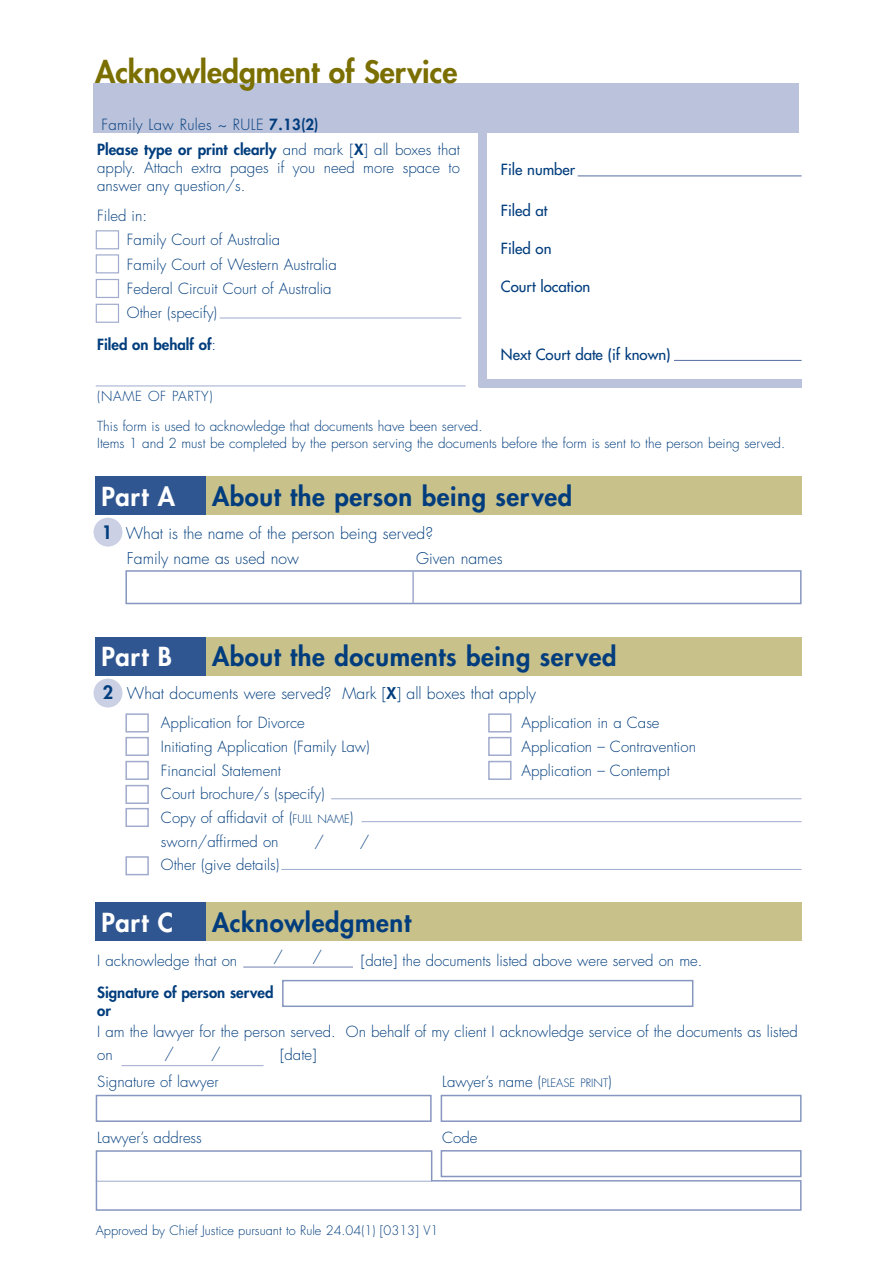
<style>
.page{position:relative;width:893px;height:1263px;background:#fff}
.page>*{position:absolute;margin:0;border:0;box-sizing:border-box;transform-origin:0 0}
.Title_of_form{font:800 30px "Futura";color:#7a6f00}
.Part1{font:800 25.5px "Futura";letter-spacing:.025em;color:#013d7d}
.t1{font:800 25.5px "Futura";letter-spacing:.025em;color:#fff}
.Indent{font:300 15.75px "Futura";color:#013d7d}
.Indent-2{font:300 15px/18px "Futura";color:#013d7d;text-align:justify}
.t2{font:15px "Futura";color:#013d7d}
.t3{font:800 15px "Futura";color:#013d7d}
.Indent-3{font:300 15px "Futura";letter-spacing:.025em;color:#013d7d}
.t4{font:300 13.5px "Futura";color:#013d7d}
.t5{font:300 13.5px "Futura";letter-spacing:.05em;color:#013d7d}
.t6{font:300 12.75px "Futura";color:#013d7d}
.s1{font-weight:800}
.s2{font-weight:300}
.s3{font-weight:800;font-size:18px}
.s4{font-style:inherit}
.s5{font-size:11.25px}
</style>
<div class="page">
<svg style="left:95px;top:1150px;width:707px;height:61px"></svg>
<div style="left:478px;top:127px;width:9px;height:260px;background:#bbc2db"></div>
<div style="left:96px;top:230px;width:23px;height:19px;background:#fff;border:1px solid #a0abcd"></div>
<div style="left:96px;top:254px;width:23px;height:19px;background:#fff;border:1px solid #a0abcd"></div>
<div style="left:96px;top:279px;width:23px;height:19px;background:#fff;border:1px solid #a0abcd"></div>
<div style="left:96px;top:304px;width:23px;height:19px;background:#fff;border:1px solid #a0abcd"></div>
<hr style="left:220px;top:318px;width:241px;height:1px;background:#a0abcd">
<div style="left:479px;top:379px;width:323px;height:8px;background:#bbc2db"></div>
<hr style="left:578px;top:175px;width:224px;height:1px;background:#5b72a6">
<hr style="left:674px;top:360px;width:128px;height:1px;background:#5b72a6">
<div style="left:94px;top:83px;width:705px;height:50px;background:#bbc2db"></div>
<div style="left:94px;top:518px;width:28px;height:29px;background:#cbd0e4;border-radius:50%"></div>
<div style="left:202px;top:476px;width:600px;height:38px;background:#c9c18a"></div>
<div style="left:96px;top:476px;width:110px;height:38px;background:#305691"></div>
<hr style="left:412px;top:572px;width:2px;height:31px;background:#a0abcd">
<div style="left:125px;top:570px;width:677px;height:34px;border:2px solid #8696bf"></div>
<div style="left:202px;top:902px;width:600px;height:39px;background:#c9c18a"></div>
<div style="left:96px;top:902px;width:110px;height:39px;background:#305691"></div>
<hr style="left:243px;top:966px;width:110px;height:2px;background:#a0abcd">
<div style="left:94px;top:679px;width:28px;height:28px;background:#cbd0e4;border-radius:50%"></div>
<div style="left:125px;top:713px;width:24px;height:19px;background:#fff;border:2px solid #a0abcd"></div>
<div style="left:125px;top:737px;width:24px;height:19px;background:#fff;border:2px solid #a0abcd"></div>
<div style="left:125px;top:761px;width:24px;height:19px;background:#fff;border:2px solid #a0abcd"></div>
<div style="left:125px;top:785px;width:24px;height:19px;background:#fff;border:2px solid #a0abcd"></div>
<div style="left:125px;top:808px;width:24px;height:19px;background:#fff;border:2px solid #a0abcd"></div>
<hr style="left:281px;top:869px;width:521px;height:1px;background:#a0abcd">
<hr style="left:331px;top:798px;width:471px;height:1px;background:#a0abcd">
<div style="left:202px;top:637px;width:600px;height:38px;background:#c9c18a"></div>
<div style="left:96px;top:637px;width:110px;height:38px;background:#305691"></div>
<hr style="left:122px;top:1065px;width:142px;height:1px;background:#a0abcd">
<div style="left:125px;top:856px;width:24px;height:19px;background:#fff;border:2px solid #a0abcd"></div>
<hr style="left:361px;top:821px;width:441px;height:1px;background:#a0abcd">
<hr style="left:96px;top:386px;width:370px;height:1px;background:#a0abcd">
<div style="left:282px;top:980px;width:411px;height:27px;border:2px solid #8696bf"></div>
<div style="left:96px;top:1095px;width:336px;height:27px;border:2px solid #8696bf"></div>
<div style="left:441px;top:1095px;width:361px;height:27px;border:2px solid #8696bf"></div>
<div style="left:441px;top:1150px;width:361px;height:27px;border:2px solid #8696bf"></div>
<div style="left:488px;top:713px;width:24px;height:19px;background:#fff;border:2px solid #a0abcd"></div>
<div style="left:488px;top:737px;width:24px;height:19px;background:#fff;border:2px solid #a0abcd"></div>
<div style="left:488px;top:761px;width:24px;height:19px;background:#fff;border:2px solid #a0abcd"></div>
<p class="Title_of_form" style="left:95px;top:52px;width:364px">Acknowledgment of Service</p>
<p class="Indent-3" style="left:101px;top:115px;width:219px">Family Law Rules ~ RULE <span class="s1">7.13(2)</span></p>
<p class="Indent-2" style="left:97px;top:141px;width:364px"><span class="s1">Please type or print clearly</span> and mark [<span class="s1">X</span>] all boxes that apply. Attach extra pages if you need more space to answer any question/s.</p>
<p class="Indent-2" style="left:97px;top:207px;width:51px">Filed in:</p>
<p class="Indent-2" style="left:127px;top:231px;width:155px">Family Court of Australia</p>
<p class="Indent-2" style="left:127px;top:255px;width:211px">Family Court of Western Australia</p>
<p class="Indent-2" style="left:127px;top:280px;width:206px">Federal Circuit Court of Australia</p>
<p class="Indent-2" style="left:127px;top:304px;width:92px">Other (specify)</p>
<p class="t3" style="left:97px;top:334px;width:121px">Filed on behalf of<span class="s2">:</span></p>
<p class="t5" style="left:97px;top:387px;width:117px">(NAME OF PARTY)</p>
<p class="t2" style="left:501px;top:160px;width:76px">File number</p>
<p class="t2" style="left:501px;top:201px;width:48px">Filed at</p>
<p class="t2" style="left:501px;top:239px;width:52px">Filed on</p>
<p class="t2" style="left:501px;top:277px;width:91px">Court location</p>
<p class="t2" style="left:501px;top:345px;width:171px">Next Court date (if known)</p>
<p class="t4" style="left:97px;top:417px;width:387px">This form is used to acknowledge that documents have been served.</p>
<p class="t4" style="left:97px;top:435px;width:690px">Items 1 and 2 must be completed by the person serving the documents before the form is sent to the person being served.</p>
<p class="t1" style="left:101px;top:479px;width:75px">Part A</p>
<p class="Part1" style="left:212px;top:479px;width:362px">About the person being served</p>
<p class="Indent" style="left:102px;top:523px;width:333px"><span class="s3">1</span> What is the name of the person being served?</p>
<p class="Indent" style="left:127px;top:548px;width:173px">Family name as used now</p>
<p class="Indent" style="left:416px;top:548px;width:88px">Given names</p>
<p class="t1" style="left:101px;top:640px;width:72px">Part B</p>
<p class="Part1" style="left:212px;top:640px;width:406px">About the documents being served</p>
<p class="Indent" style="left:103px;top:683px;width:435px"><span class="s3">2</span> What documents were served? Mark [<span class="s1">X</span>] all boxes that apply</p>
<p class="Indent-2" style="left:161px;top:714px;width:145px">Application for Divorce</p>
<p class="Indent-2" style="left:161px;top:738px;width:210px">Initiating Application (Family Law)</p>
<p class="Indent-2" style="left:161px;top:761px;width:121px">Financial Statement</p>
<p class="Indent-2" style="left:161px;top:785px;width:165px">Court brochure/s (specify)</p>
<p class="Indent-2" style="left:161px;top:809px;width:194px">Copy of affidavit of <span class="s4">(</span><span class="s5">FULL NAME</span><span class="s4">)</span></p>
<p class="Indent-2" style="left:161px;top:832px;width:119px">sworn/affirmed on</p>
<p class="Indent-2" style="left:314px;top:832px;width:11px">/</p>
<p class="Indent-2" style="left:360px;top:832px;width:11px">/</p>
<p class="Indent-2" style="left:161px;top:856px;width:120px">Other (give details)</p>
<p class="Indent-2" style="left:522px;top:714px;width:140px">Application in a Case</p>
<p class="Indent-2" style="left:522px;top:738px;width:176px">Application – Contravention</p>
<p class="Indent-2" style="left:522px;top:761px;width:150px">Application – Contempt</p>
<p class="t1" style="left:101px;top:905px;width:73px">Part C</p>
<p class="Part1" style="left:212px;top:905px;width:200px">Acknowledgment</p>
<p class="Indent-2" style="left:274px;top:948px;width:11px">/</p>
<p class="Indent-2" style="left:313px;top:948px;width:11px">/</p>
<p class="Indent-2" style="left:97px;top:951px;width:142px">I acknowledge that on</p>
<p class="Indent-2" style="left:361px;top:951px;width:343px">[date] the documents listed above were served on me.</p>
<p class="t3" style="left:97px;top:983px;width:178px">Signature of person served</p>
<p class="t3" style="left:97px;top:1001px;width:15px">or</p>
<p class="Indent-2" style="left:97px;top:1022px;width:702px">I am the lawyer for the person served. On behalf of my client I acknowledge service of the documents as listed</p>
<p class="Indent-2" style="left:97px;top:1046px;width:17px">on</p>
<p class="Indent-2" style="left:280px;top:1046px;width:38px">[date]</p>
<p class="Indent-2" style="left:97px;top:1073px;width:123px">Signature of lawyer</p>
<p class="Indent-2" style="left:442px;top:1073px;width:171px">Lawyer’s name <span class="s4">(</span><span class="s5">PLEASE PRINT</span><span class="s4">)</span></p>
<p class="Indent-2" style="left:97px;top:1128px;width:106px">Lawyer’s address</p>
<p class="Indent-2" style="left:442px;top:1128px;width:37px">Code</p>
<p class="Indent-2" style="left:164px;top:1045px;width:11px">/</p>
<p class="Indent-2" style="left:211px;top:1045px;width:11px">/</p>
<p class="t6" style="left:96px;top:1222px;width:344px">Approved by Chief Justice pursuant to Rule 24.04(1) [0313] V1</p>
</div>
